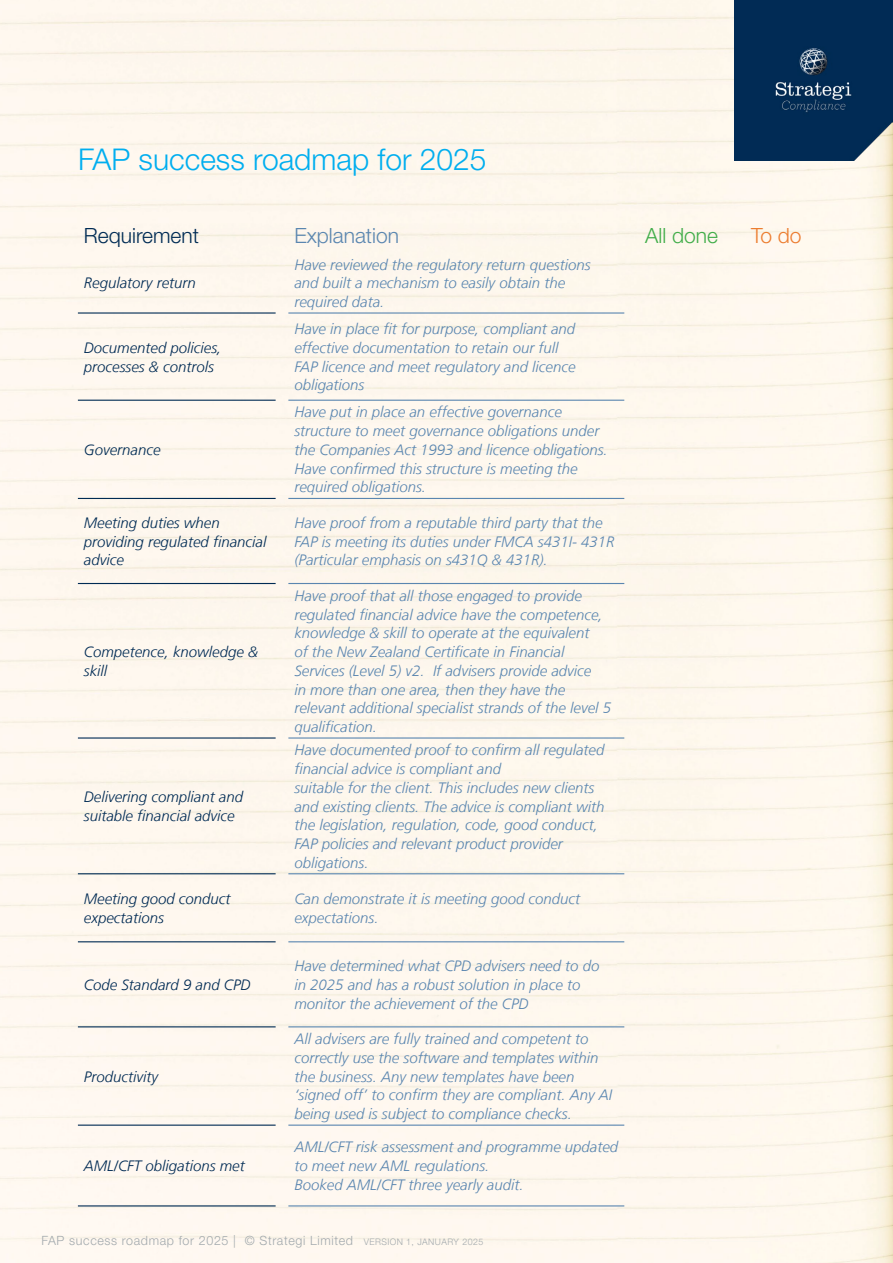
<style>
.page{position:relative;width:893px;height:1263px;background:#fff}
.page>*{position:absolute;margin:0;border:0;box-sizing:border-box;transform-origin:0 0}
.t1{font:300 30px "Helvetica Neue LT Std";color:#00aeef}
.t2{font:300 21px "Helvetica Neue LT Std";color:#002b54}
.t3{font:300 21px "Helvetica Neue LT Std";color:#5a86b0}
.t4{font:300 21px "Helvetica Neue LT Std";color:#41ad49}
.t5{font:300 21px "Helvetica Neue LT Std";color:#ec7d30}
.t6{font:italic 300 15px/18.8px "Frutiger LT";color:#5a86b0}
.t7{font:italic 300 15px/18.8px "Frutiger LT";color:#002b54}
.t8{font:300 12.75px "Helvetica Neue LT Std";letter-spacing:.05em;color:#a2a9ad}
.s1{font-size:9px}
</style>
<div class="page">
<div style="left:0;top:1px;width:892px;height:494px;background:#fef7ed"></div>
<div style="left:0;top:495px;width:892px;height:768px;background:#fef8ee"></div>
<hr style="left:78px;top:737px;width:198px;height:1px;background:#002b54">
<hr style="left:78px;top:873px;width:198px;height:1px;background:#002b54">
<hr style="left:78px;top:941px;width:198px;height:1px;background:#002b54">
<hr style="left:78px;top:1026px;width:198px;height:1px;background:#002b54">
<hr style="left:78px;top:1124px;width:198px;height:2px;background:#002b54">
<hr style="left:78px;top:1205px;width:198px;height:1px;background:#002b54">
<hr style="left:78px;top:312px;width:198px;height:2px;background:#002b54">
<hr style="left:78px;top:400px;width:198px;height:1px;background:#002b54">
<hr style="left:78px;top:498px;width:198px;height:1px;background:#002b54">
<hr style="left:78px;top:583px;width:198px;height:1px;background:#002b54">
<hr style="left:288px;top:400px;width:336px;height:1px;background:#5a86b0">
<hr style="left:288px;top:312px;width:336px;height:2px;background:#5a86b0">
<hr style="left:288px;top:498px;width:336px;height:1px;background:#5a86b0">
<hr style="left:288px;top:583px;width:336px;height:1px;background:#5a86b0">
<hr style="left:288px;top:737px;width:336px;height:1px;background:#5a86b0">
<hr style="left:288px;top:873px;width:336px;height:1px;background:#5a86b0">
<hr style="left:288px;top:941px;width:336px;height:1px;background:#5a86b0">
<hr style="left:288px;top:1026px;width:336px;height:1px;background:#5a86b0">
<hr style="left:288px;top:1124px;width:336px;height:2px;background:#5a86b0">
<hr style="left:288px;top:1205px;width:336px;height:1px;background:#5a86b0">
<img style="left:734px;top:1px;width:159px;height:159px">
<h1 class="t1" style="left:78px;top:141px;width:410px">FAP success roadmap for 2025</h1>
<h2 class="t2" style="left:84px;top:223px;width:117px">Requirement</h2>
<h2 class="t3" style="left:294px;top:223px;width:106px">Explanation</h2>
<h2 class="t4" style="left:645px;top:223px;width:74px">All done</h2>
<h2 class="t5" style="left:751px;top:223px;width:52px">To do</h2>
<p class="t7" style="left:84px;top:274px;width:113px">Regulatory return</p>
<p class="t6" style="left:294px;top:255px;width:298px">Have reviewed the regulatory return questions and built a mechanism to easily obtain the required data.</p>
<p class="t7" style="left:84px;top:338px;width:139px">Documented policies, processes &amp; controls</p>
<p class="t7" style="left:84px;top:441px;width:78px">Governance</p>
<p class="t6" style="left:294px;top:320px;width:283px">Have in place fit for purpose, compliant and effective documentation to retain our full FAP licence and meet regulatory and licence obligations</p>
<p class="t6" style="left:294px;top:403px;width:315px">Have put in place an effective governance structure to meet governance obligations under the Companies Act 1993 and licence obligations.<br>Have confirmed this structure is meeting the required obligations.</p>
<p class="t7" style="left:84px;top:513px;width:184px">Meeting duties when providing regulated financial advice</p>
<p class="t6" style="left:294px;top:513px;width:322px">Have proof from a reputable third party that the<br>FAP is meeting its duties under FMCA s431I- 431R (Particular emphasis on s431Q &amp; 431R).</p>
<p class="t7" style="left:84px;top:643px;width:176px">Competence, knowledge &amp; skill</p>
<p class="t7" style="left:84px;top:788px;width:161px">Delivering compliant and suitable financial advice</p>
<p class="t6" style="left:294px;top:586px;width:318px">Have proof that all those engaged to provide regulated financial advice have the competence, knowledge &amp; skill to operate at the equivalent<br>of the New Zealand Certificate in Financial Services (Level 5) v2. If advisers provide advice<br>in more than one area, then they have the relevant additional specialist strands of the level 5 qualification.</p>
<p class="t6" style="left:294px;top:741px;width:312px">Have documented proof to confirm all regulated financial advice is compliant and<br>suitable for the client. This includes new clients and existing clients. The advice is compliant with the legislation, regulation, code, good conduct, FAP policies and relevant product provider obligations.</p>
<p class="t7" style="left:84px;top:890px;width:148px">Meeting good conduct expectations</p>
<p class="t6" style="left:294px;top:890px;width:287px">Can demonstrate it is meeting good conduct expectations.</p>
<p class="t7" style="left:84px;top:976px;width:168px">Code Standard 9 and CPD</p>
<p class="t7" style="left:84px;top:1067px;width:76px">Productivity</p>
<p class="t7" style="left:84px;top:1157px;width:162px">AML/CFT obligations met</p>
<p class="t6" style="left:294px;top:957px;width:307px">Have determined what CPD advisers need to do in 2025 and has a robust solution in place to monitor the achievement of the CPD</p>
<p class="t6" style="left:294px;top:1030px;width:319px">All advisers are fully trained and competent to correctly use the software and templates within the business. Any new templates have been ‘signed off’ to confirm they are compliant. Any AI being used is subject to compliance checks.</p>
<p class="t6" style="left:294px;top:1138px;width:325px">AML/CFT risk assessment and programme updated to meet new AML regulations.<br>Booked AML/CFT three yearly audit.</p>
<p class="t8" style="left:42px;top:1233px;width:443px">FAP success roadmap for 2025 | © Strategi Limited <span class="s1">VERSION 1, JANUARY 2025</span></p>
</div>
